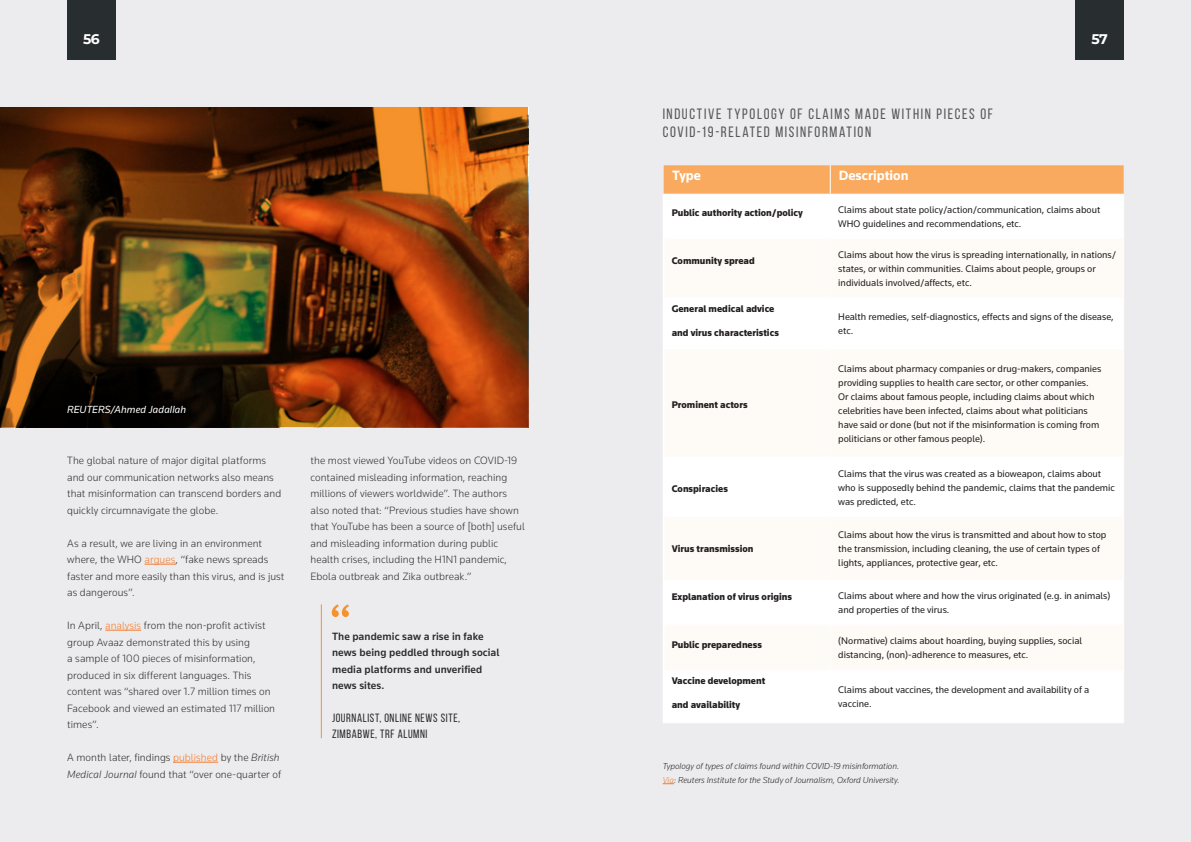
<style>
.page{position:relative;width:1191px;height:842px;background:#ececee}
.page>*{position:absolute;margin:0;border:0;box-sizing:border-box;transform-origin:0 0}
.t1{font:15px "Bebas Neue";letter-spacing:.11em;color:#57585a}
.Table_Header{font:700 14px "Knowledge";color:#fff}
.t2{font:700 14px "Montserrat";color:#fff}
.t3{font:12px "Bebas Neue";letter-spacing:.05em;color:#2e2b2c}
.t4{font:300 11px/16.5px "Knowledge";letter-spacing:.005em;color:#2e2b2c}
.t5{font:500 11px/16.5px "Knowledge";letter-spacing:.01em;color:#2e2b2c}
.t6{font:italic 10.7px "Knowledge";letter-spacing:.005em;color:#fff}
.Content___Left{font:10px/14px "Knowledge";color:#231f20}
.Table_Header-2{font:900 10px "Knowledge";color:#231f20}
.Content___Left-2{font:italic 300 9px "Knowledge";color:#231f20}
.s1{color:#f4792a}
.s2{font-style:italic}
.s3{color:#f4792c}
</style>
<div class="page">
<div style="left:67px;top:0;width:49px;height:60px;background:#282d2f"></div>
<div style="left:1075px;top:0;width:48px;height:60px;background:#282d2f"></div>
<hr style="left:144px;top:564px;width:32px;height:1px;background:#f4792a">
<hr style="left:105px;top:630px;width:36px;height:1px;background:#f4792a">
<hr style="left:173px;top:762px;width:45px;height:1px;background:#f4792a">
<svg style="left:0;top:108px;width:528px;height:319px;background:#69350e"></svg>
<svg style="left:332px;top:604px;width:17px;height:13px"></svg>
<hr style="left:321px;top:604px;width:1px;height:134px;background:#f6922c">
<div style="left:664px;top:195px;width:459px;height:528px;background:#fff"></div>
<div style="left:664px;top:239px;width:459px;height:58px;background:#fefaf5"></div>
<div style="left:664px;top:350px;width:459px;height:107px;background:#fefaf5"></div>
<div style="left:664px;top:517px;width:459px;height:63px;background:#fefaf5"></div>
<div style="left:664px;top:626px;width:459px;height:44px;background:#fefaf5"></div>
<hr style="left:1123px;top:195px;width:1px;height:43px;background:#fff">
<hr style="left:1123px;top:239px;width:1px;height:59px;background:#fff">
<hr style="left:1123px;top:298px;width:1px;height:51px;background:#fff">
<hr style="left:664px;top:349px;width:166px;height:1px;background:#fff">
<hr style="left:830px;top:349px;width:293px;height:1px;background:#fff">
<hr style="left:1123px;top:349px;width:1px;height:108px;background:#fff">
<hr style="left:664px;top:457px;width:166px;height:1px;background:#fff">
<hr style="left:830px;top:457px;width:293px;height:1px;background:#fff">
<hr style="left:1123px;top:457px;width:1px;height:59px;background:#fff">
<hr style="left:664px;top:516px;width:166px;height:1px;background:#fff">
<hr style="left:830px;top:516px;width:293px;height:1px;background:#fff">
<hr style="left:1123px;top:517px;width:1px;height:63px;background:#fff">
<hr style="left:664px;top:580px;width:166px;height:1px;background:#fff">
<hr style="left:830px;top:580px;width:293px;height:1px;background:#fff">
<hr style="left:1123px;top:580px;width:1px;height:45px;background:#fff">
<hr style="left:830px;top:625px;width:293px;height:1px;background:#fff">
<hr style="left:1123px;top:625px;width:1px;height:45px;background:#fff">
<hr style="left:664px;top:670px;width:166px;height:1px;background:#fff">
<hr style="left:830px;top:670px;width:293px;height:1px;background:#fff">
<hr style="left:1123px;top:670px;width:1px;height:53px;background:#fff">
<hr style="left:830px;top:723px;width:293px;height:1px;background:#fff">
<hr style="left:830px;top:297px;width:293px;height:1px;background:#fff">
<hr style="left:664px;top:297px;width:166px;height:1px;background:#fff">
<hr style="left:664px;top:625px;width:166px;height:1px;background:#fff">
<hr style="left:662px;top:723px;width:168px;height:1px;background:#fff">
<svg style="left:663px;top:165px;width:460px;height:29px;background:#f8ab61"></svg>
<hr style="left:664px;top:238px;width:166px;height:1px;background:#fff">
<hr style="left:830px;top:238px;width:293px;height:1px;background:#fff">
<hr style="left:662px;top:195px;width:2px;height:44px;background:#fff">
<hr style="left:662px;top:239px;width:2px;height:59px;background:#fff">
<hr style="left:662px;top:298px;width:2px;height:51px;background:#fff">
<hr style="left:662px;top:349px;width:2px;height:108px;background:#fff">
<hr style="left:662px;top:457px;width:2px;height:59px;background:#fff">
<hr style="left:662px;top:516px;width:2px;height:64px;background:#fff">
<hr style="left:662px;top:580px;width:2px;height:45px;background:#fff">
<hr style="left:662px;top:625px;width:2px;height:45px;background:#fff">
<hr style="left:662px;top:670px;width:2px;height:53px;background:#fff">
<hr style="left:830px;top:195px;width:1px;height:43px;background:#fff">
<hr style="left:830px;top:239px;width:1px;height:59px;background:#fff">
<hr style="left:830px;top:298px;width:1px;height:51px;background:#fff">
<hr style="left:830px;top:349px;width:1px;height:108px;background:#fff">
<hr style="left:830px;top:457px;width:1px;height:59px;background:#fff">
<hr style="left:830px;top:517px;width:1px;height:63px;background:#fff">
<hr style="left:830px;top:580px;width:1px;height:45px;background:#fff">
<hr style="left:830px;top:625px;width:1px;height:45px;background:#fff">
<hr style="left:830px;top:670px;width:1px;height:53px;background:#fff">
<hr style="left:662px;top:194px;width:168px;height:1px;background:#fff">
<hr style="left:830px;top:194px;width:293px;height:1px;background:#fff">
<svg style="left:662px;top:783px;width:12px;height:1px"></svg>
<h2 class="t2" style="left:83px;top:29px;width:18px">56</h2>
<h2 class="t2" style="left:1091px;top:29px;width:18px">57</h2>
<p class="t1" style="left:662px;top:106px;width:332px">INDUCTIVE TYPOLOGY OF CLAIMS MADE WITHIN PIECES OF</p>
<p class="t1" style="left:662px;top:124px;width:210px">COVID-19-RELATED MISINFORMATION</p>
<p class="t6" style="left:67px;top:403px;width:121px">REUTERS/Ahmed Jadallah</p>
<p class="t4" style="left:67px;top:452px;width:215px">The global nature of major digital platforms and our communication networks also means that misinformation can transcend borders and quickly circumnavigate the globe.</p>
<p class="t4" style="left:67px;top:534px;width:219px">As a result, we are living in an environment where, the WHO <span class="s1">argues</span>, “fake news spreads faster and more easily than this virus, and is just as dangerous”.</p>
<p class="t4" style="left:67px;top:617px;width:209px">In April, <span class="s1">analysis</span> from the non-profit activist group Avaaz demonstrated this by using<br>a sample of 100 pieces of misinformation, produced in six different languages. This content was “shared over 1.7 million times on Facebook and viewed an estimated 117 million times”.</p>
<p class="t4" style="left:67px;top:749px;width:215px">A month later, findings <span class="s1">published</span> by the <span class="s2">British<br>Medical Journal</span> found that “over one-quarter of</p>
<p class="t4" style="left:310px;top:452px;width:216px">the most viewed YouTube videos on COVID-19 contained misleading information, reaching millions of viewers worldwide”. The authors also noted that: “Previous studies have shown that YouTube has been a source of [both] useful and misleading information during public health crises, including the H1N1 pandemic, Ebola outbreak and Zika outbreak.”</p>
<p class="t5" style="left:332px;top:628px;width:169px">The pandemic saw a rise in fake news being peddled through social media platforms and unverified news sites.</p>
<p class="t3" style="left:332px;top:711px;width:130px">JOURNALIST, ONLINE NEWS SITE,</p>
<p class="t3" style="left:332px;top:728px;width:97px">ZIMBABWE, TRF ALUMNI</p>
<p class="Table_Header" style="left:672px;top:167px;width:30px">Type</p>
<p class="Table_Header" style="left:838px;top:167px;width:71px">Description</p>
<p class="Table_Header-2" style="left:671px;top:207px;width:133px">Public authority action/policy</p>
<p class="Content___Left" style="left:838px;top:203px;width:263px">Claims about state policy/action/communication, claims about<br>WHO guidelines and recommendations, etc.</p>
<p class="Table_Header-2" style="left:671px;top:255px;width:85px">Community spread</p>
<p class="Content___Left" style="left:838px;top:247px;width:279px">Claims about how the virus is spreading internationally, in nations/ states, or within communities. Claims about people, groups or individuals involved/affects, etc.</p>
<p class="Table_Header-2" style="left:671px;top:303px;width:104px">General medical advice</p>
<p class="Table_Header-2" style="left:671px;top:327px;width:109px">and virus characteristics</p>
<p class="Content___Left" style="left:838px;top:310px;width:277px">Health remedies, self-diagnostics, effects and signs of the disease, etc.</p>
<p class="Table_Header-2" style="left:671px;top:399px;width:77px">Prominent actors</p>
<p class="Table_Header-2" style="left:671px;top:483px;width:58px">Conspiracies</p>
<p class="Table_Header-2" style="left:671px;top:543px;width:83px">Virus transmission</p>
<p class="Content___Left" style="left:838px;top:361px;width:265px">Claims about pharmacy companies or drug-makers, companies providing supplies to health care sector, or other companies.<br>Or claims about famous people, including claims about which celebrities have been infected, claims about what politicians have said or done (but not if the misinformation is coming from politicians or other famous people).</p>
<p class="Content___Left" style="left:838px;top:466px;width:278px">Claims that the virus was created as a bioweapon, claims about who is supposedly behind the pandemic, claims that the pandemic was predicted, etc.</p>
<p class="Content___Left" style="left:838px;top:527px;width:270px">Claims about how the virus is transmitted and about how to stop the transmission, including cleaning, the use of certain types of lights, appliances, protective gear, etc.</p>
<p class="Table_Header-2" style="left:671px;top:591px;width:122px">Explanation of virus origins</p>
<p class="Content___Left" style="left:838px;top:589px;width:274px">Claims about where and how the virus originated (e.g. in animals) and properties of the virus.</p>
<p class="Table_Header-2" style="left:671px;top:639px;width:92px">Public preparedness</p>
<p class="Content___Left" style="left:838px;top:634px;width:245px">(Normative) claims about hoarding, buying supplies, social distancing, (non)-adherence to measures, etc.</p>
<p class="Table_Header-2" style="left:671px;top:675px;width:95px">Vaccine development</p>
<p class="Table_Header-2" style="left:671px;top:699px;width:70px">and availability</p>
<p class="Content___Left" style="left:838px;top:683px;width:252px">Claims about vaccines, the development and availability of a vaccine.</p>
<p class="Content___Left-2" style="left:662px;top:760px;width:238px">Typology of types of claims found within COVID-19 misinformation.</p>
<p class="Content___Left-2" style="left:662px;top:774px;width:238px"><span class="s3">Via</span>: Reuters Institute for the Study of Journalism, Oxford University.</p>
</div>
